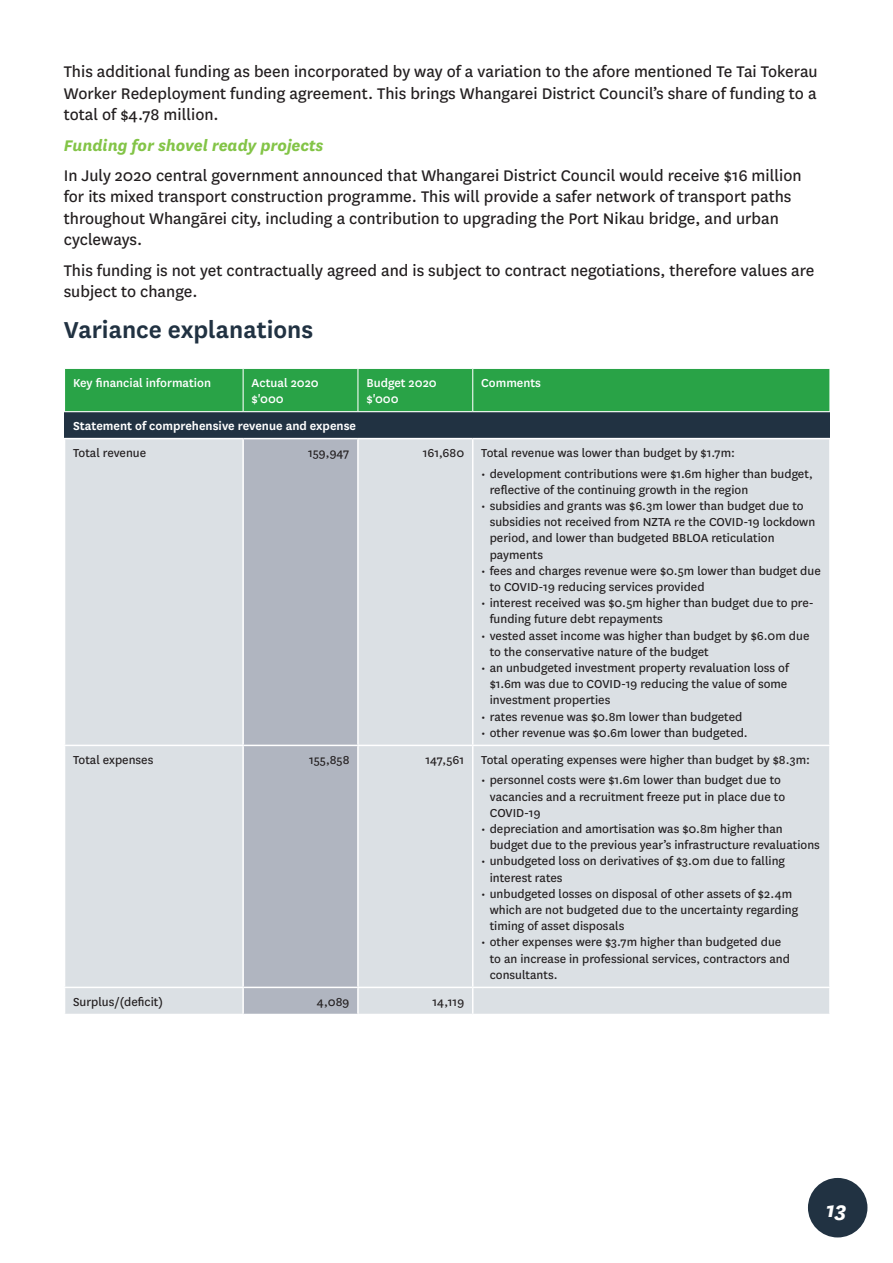
<style>
.page{position:relative;width:893px;height:1263px;background:#fff}
.page>*{position:absolute;margin:0;border:0;box-sizing:border-box;transform-origin:0 0}
.Heading_Two{font:600 27px "National";color:#213242}
.t1{font:italic 700 24px "National";color:#fff}
.Body{font:18px/21.6px "National";color:#231f20}
.Heading_three{font:italic 700 18px "National";color:#83c447}
.Table_body{font:13.5px/16.2px "National";color:#231f20}
.Table_heading{font:500 13.5px/16.2px "National";color:#fff}
.Table_-_Body_heading{font:600 13.5px "National";color:#fff}
</style>
<div class="page">
<div style="left:65px;top:369px;width:764px;height:42px;background:#29a347"></div>
<div style="left:65px;top:412px;width:765px;height:27px;background:#213242"></div>
<div style="left:65px;top:439px;width:764px;height:575px;background:#dbe0e4"></div>
<div style="left:244px;top:439px;width:113px;height:575px;background:#b0b5c0"></div>
<hr style="left:243px;top:369px;width:1px;height:42px;background:#fff">
<hr style="left:357px;top:369px;width:1px;height:42px;background:#fff">
<hr style="left:472px;top:369px;width:1px;height:42px;background:#fff">
<svg style="left:472px;top:988px;width:1px;height:26px"></svg>
<hr style="left:473px;top:438px;width:358px;height:1px;background:#fff">
<hr style="left:64px;top:438px;width:179px;height:1px;background:#fff">
<hr style="left:358px;top:438px;width:115px;height:1px;background:#fff">
<hr style="left:472px;top:439px;width:1px;height:306px;background:#fff">
<hr style="left:473px;top:745px;width:358px;height:1px;background:#fff">
<hr style="left:473px;top:987px;width:358px;height:1px;background:#fff">
<hr style="left:358px;top:745px;width:115px;height:1px;background:#fff">
<hr style="left:472px;top:746px;width:1px;height:241px;background:#fff">
<hr style="left:358px;top:987px;width:115px;height:1px;background:#fff">
<hr style="left:243px;top:745px;width:115px;height:1px;background:#fff">
<hr style="left:243px;top:987px;width:115px;height:1px;background:#fff">
<hr style="left:64px;top:745px;width:179px;height:1px;background:#fff">
<hr style="left:64px;top:987px;width:179px;height:1px;background:#fff">
<hr style="left:243px;top:438px;width:115px;height:1px;background:#fff">
<hr style="left:242px;top:439px;width:2px;height:306px;background:#fff">
<hr style="left:357px;top:439px;width:2px;height:306px;background:#fff">
<hr style="left:242px;top:746px;width:2px;height:241px;background:#fff">
<hr style="left:357px;top:746px;width:2px;height:241px;background:#fff">
<hr style="left:242px;top:988px;width:2px;height:26px;background:#fff">
<hr style="left:357px;top:988px;width:2px;height:26px;background:#fff">
<div style="left:808px;top:1178px;width:59px;height:59px;background:#213242;border-radius:50%"></div>
<p class="Body" style="left:64px;top:60px;width:755px;text-align:justify">This additional funding as been incorporated by way of a variation to the afore mentioned Te Tai Tokerau Worker Redeployment funding agreement. This brings Whangarei District Council’s share of funding to a total of $4.78 million.</p>
<p class="Heading_three" style="left:64px;top:133px;width:261px">Funding for shovel ready projects</p>
<p class="Body" style="left:64px;top:163px;width:739px">In July 2020 central government announced that Whangarei District Council would receive $16 million for its mixed transport construction programme. This will provide a safer network of transport paths throughout Whangārei city, including a contribution to upgrading the Port Nikau bridge, and urban cycleways.</p>
<p class="Body" style="left:64px;top:258px;width:752px">This funding is not yet contractually agreed and is subject to contract negotiations, therefore values are subject to change.</p>
<p class="Heading_Two" style="left:64px;top:311px;width:251px">Variance explanations</p>
<p class="Table_heading" style="left:73px;top:374px;width:140px">Key financial information</p>
<p class="Table_heading" style="left:252px;top:374px;width:69px">Actual 2020 $'000</p>
<p class="Table_heading" style="left:366px;top:374px;width:72px">Budget 2020 $'000</p>
<p class="Table_heading" style="left:481px;top:374px;width:61px">Comments</p>
<p class="Table_-_Body_heading" style="left:73px;top:417px;width:285px">Statement of comprehensive revenue and expense</p>
<p class="Table_body" style="left:73px;top:444px;width:75px">Total revenue</p>
<p class="Table_body" style="left:308px;top:444px;width:43px">159,947</p>
<p class="Table_body" style="left:423px;top:444px;width:43px">161,680</p>
<p class="Table_body" style="left:481px;top:444px;width:255px">Total revenue was lower than budget by $1.7m:</p>
<p class="Table_body" style="left:490px;top:465px;width:325px;text-indent:-9px">• development contributions were $1.6m higher than budget, reflective of the continuing growth in the region</p>
<p class="Table_body" style="left:490px;top:497px;width:327px;text-indent:-9px">• subsidies and grants was $6.3m lower than budget due to subsidies not received from NZTA re the COVID-19 lockdown period, and lower than budgeted BBLOA reticulation payments</p>
<p class="Table_body" style="left:490px;top:562px;width:333px;text-indent:-9px">• fees and charges revenue were $0.5m lower than budget due to COVID-19 reducing services provided</p>
<p class="Table_body" style="left:490px;top:594px;width:326px;text-indent:-9px">• interest received was $0.5m higher than budget due to pre&shy;funding future debt repayments</p>
<p class="Table_body" style="left:490px;top:627px;width:321px;text-indent:-9px">• vested asset income was higher than budget by $6.0m due to the conservative nature of the budget</p>
<p class="Table_body" style="left:490px;top:659px;width:301px;text-align:justify;text-indent:-9px">• an unbudgeted investment property revaluation loss of $1.6m was due to COVID-19 reducing the value of some investment properties</p>
<p class="Table_body" style="left:481px;top:708px;width:263px">• rates revenue was $0.8m lower than budgeted</p>
<p class="Table_body" style="left:481px;top:724px;width:268px">• other revenue was $0.6m lower than budgeted.</p>
<p class="Table_body" style="left:73px;top:751px;width:82px">Total expenses</p>
<p class="Table_body" style="left:309px;top:751px;width:42px">155,858</p>
<p class="Table_body" style="left:426px;top:751px;width:40px">147,561</p>
<p class="Table_body" style="left:481px;top:751px;width:330px">Total operating expenses were higher than budget by $8.3m:</p>
<p class="Table_body" style="left:490px;top:771px;width:297px;text-indent:-9px">• personnel costs were $1.6m lower than budget due to vacancies and a recruitment freeze put in place due to<br>COVID-19</p>
<p class="Table_body" style="left:490px;top:820px;width:332px;text-indent:-9px">• depreciation and amortisation was $0.8m higher than budget due to the previous year’s infrastructure revaluations</p>
<p class="Table_body" style="left:490px;top:852px;width:297px;text-indent:-9px">• unbudgeted loss on derivatives of $3.0m due to falling interest rates</p>
<p class="Table_body" style="left:490px;top:885px;width:310px;text-indent:-9px">• unbudgeted losses on disposal of other assets of $2.4m which are not budgeted due to the uncertainty regarding timing of asset disposals</p>
<p class="Table_body" style="left:490px;top:933px;width:302px;text-indent:-9px">• other expenses were $3.7m higher than budgeted due to an increase in professional services, contractors and consultants.</p>
<p class="Table_body" style="left:73px;top:993px;width:91px">Surplus/(deficit)</p>
<p class="Table_body" style="left:317px;top:993px;width:34px">4,089</p>
<p class="Table_body" style="left:432px;top:993px;width:33px">14,119</p>
<h2 class="t1" style="left:826px;top:1193px;width:22px">13</h2>
</div>
